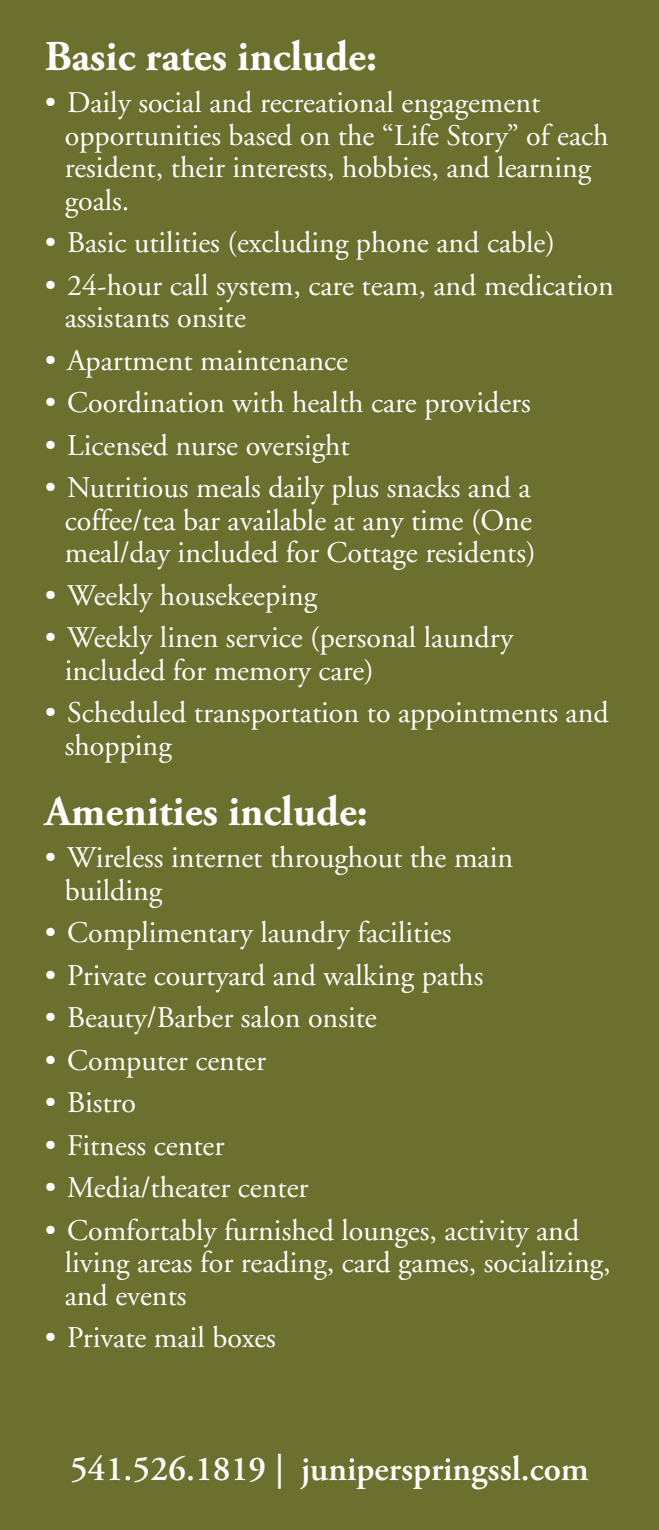
<style>
.page{position:relative;width:659px;height:1530px;background:#6b702e}
.page>*{position:absolute;margin:0;border:0;box-sizing:border-box;transform-origin:0 0}
.t1{font:700 42.5px "Adobe Garamond Pro";color:#fff}
.t2{font:600 35px "Adobe Garamond Pro";color:#fff}
.t3{font:30px/32.5px "Adobe Garamond";color:#fff}
</style>
<div class="page">
<h1 class="t1" style="left:45px;top:32px;width:334px">Basic rates include:</h1>
<p class="t3" style="left:65px;top:87px;width:545px;text-indent:-20px">• Daily social and recreational engagement opportunities based on the “Life Story” of each resident, their interests, hobbies, and learning goals.</p>
<p class="t3" style="left:45px;top:227px;width:512px">• Basic utilities (excluding phone and cable)</p>
<p class="t3" style="left:65px;top:270px;width:551px;text-indent:-20px">• 24-hour call system, care team, and medication assistants onsite</p>
<p class="t3" style="left:45px;top:345px;width:305px">• Apartment maintenance</p>
<p class="t3" style="left:45px;top:387px;width:488px">• Coordination with health care providers</p>
<p class="t3" style="left:45px;top:430px;width:307px">• Licensed nurse oversight</p>
<p class="t3" style="left:65px;top:472px;width:472px;text-indent:-20px">• Nutritious meals daily plus snacks and a coffee/tea bar available at any time (One meal/day included for Cottage residents)</p>
<p class="t3" style="left:45px;top:580px;width:274px">• Weekly housekeeping</p>
<p class="t3" style="left:65px;top:622px;width:450px;text-indent:-20px">• Weekly linen service (personal laundry included for memory care)</p>
<p class="t3" style="left:65px;top:697px;width:545px;text-indent:-20px">• Scheduled transportation to appointments and shopping</p>
<h1 class="t1" style="left:45px;top:787px;width:325px">Amenities include:</h1>
<p class="t3" style="left:65px;top:842px;width:450px;text-indent:-20px">• Wireless internet throughout the main building</p>
<p class="t3" style="left:45px;top:917px;width:408px">• Complimentary laundry facilities</p>
<p class="t3" style="left:45px;top:960px;width:440px">• Private courtyard and walking paths</p>
<p class="t3" style="left:45px;top:1002px;width:334px">• Beauty/Barber salon onsite</p>
<p class="t3" style="left:45px;top:1045px;width:223px">• Computer center</p>
<p class="t3" style="left:45px;top:1087px;width:93px">• Bistro</p>
<p class="t3" style="left:45px;top:1130px;width:181px">• Fitness center</p>
<p class="t3" style="left:45px;top:1172px;width:265px">• Media/theater center</p>
<p class="t3" style="left:65px;top:1215px;width:547px;text-indent:-20px">• Comfortably furnished lounges, activity and living areas for reading, card games, socializing, and events</p>
<p class="t3" style="left:45px;top:1322px;width:233px">• Private mail boxes</p>
<p class="t2" style="left:70px;top:1449px;width:520px">541.526.1819 | juniperspringssl.com</p>
</div>
